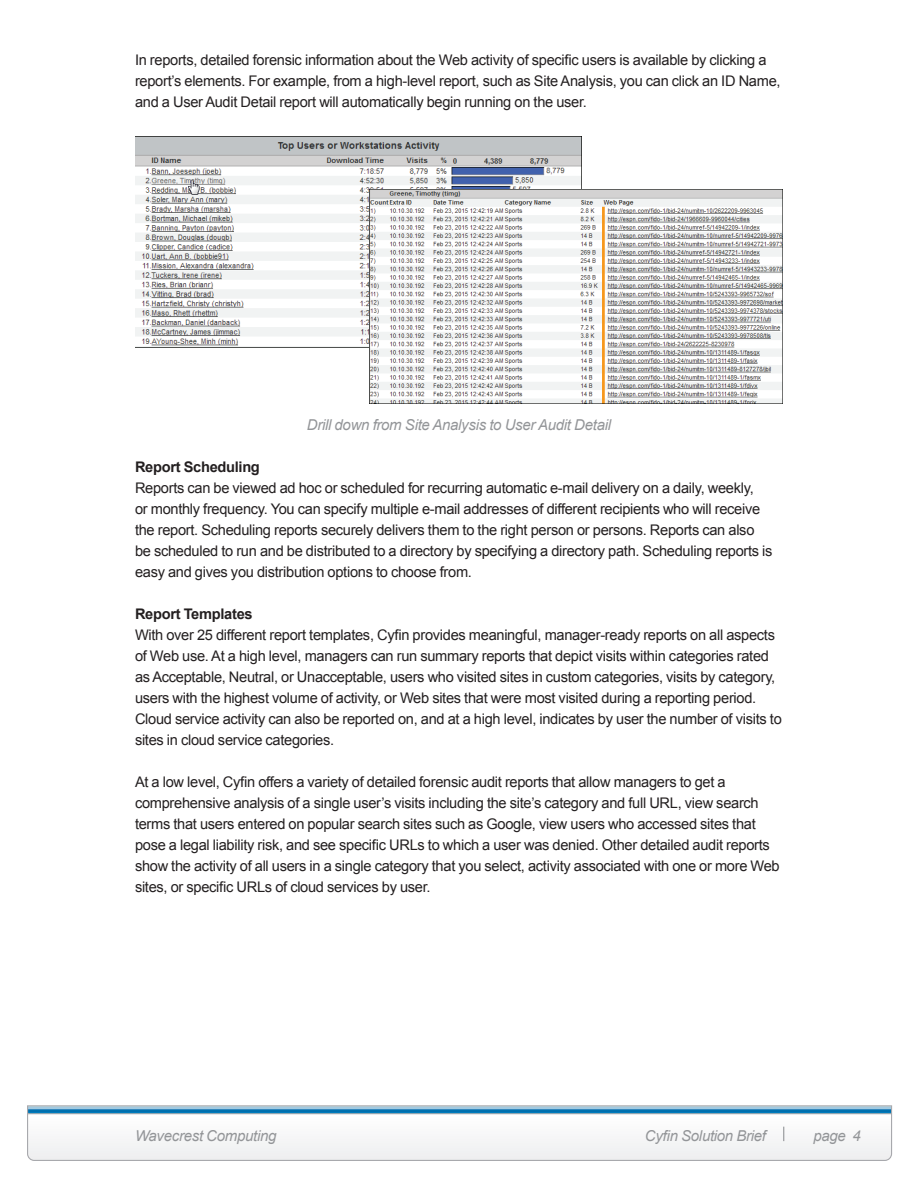
<style>
.page{position:relative;width:918px;height:1188px;background:#fff}
.page>*{position:absolute;margin:0;border:0;box-sizing:border-box;transform-origin:0 0}
.t1{font:italic 15px "Arial";letter-spacing:-.02em;color:#939598}
.t2{font:14.7px/21px "Arial";letter-spacing:-.02em;color:#231f20}
.t3{font:700 14.7px "Arial";letter-spacing:-.02em;color:#231f20}
</style>
<div class="page">
<svg style="left:27px;top:1105px;width:865px;height:56px;background:#81afc9"></svg>
<div style="left:28px;top:1116px;width:864px;height:44px;background:#f6f6f7"></div>
<img style="left:135px;top:136px;width:446px;height:211px">
<img style="left:370px;top:189px;width:413px;height:214px">
<p class="t2" style="left:135px;top:49px;width:647px">In reports, detailed forensic information about the Web activity of specific users is available by clicking a report’s elements. For example, from a high-level report, such as Site Analysis, you can click an ID Name, and a User Audit Detail report will automatically begin running on the user.</p>
<p class="t1" style="left:307px;top:415px;width:306px">Drill down from Site Analysis to User Audit Detail</p>
<p class="t3" style="left:135px;top:457px;width:126px">Report Scheduling</p>
<p class="t2" style="left:135px;top:477px;width:639px">Reports can be viewed ad hoc or scheduled for recurring automatic e-mail delivery on a daily, weekly,<br>or monthly frequency. You can specify multiple e-mail addresses of different recipients who will receive the report. Scheduling reports securely delivers them to the right person or persons. Reports can also be scheduled to run and be distributed to a directory by specifying a directory path. Scheduling reports is easy and gives you distribution options to choose from.</p>
<p class="t3" style="left:135px;top:604px;width:119px">Report Templates</p>
<p class="t2" style="left:135px;top:624px;width:648px">With over 25 different report templates, Cyfin provides meaningful, manager-ready reports on all aspects of Web use. At a high level, managers can run summary reports that depict visits within categories rated as Acceptable, Neutral, or Unacceptable, users who visited sites in custom categories, visits by category, users with the highest volume of activity, or Web sites that were most visited during a reporting period.<br>Cloud service activity can also be reported on, and at a high level, indicates by user the number of visits to sites in cloud service categories.</p>
<p class="t2" style="left:135px;top:771px;width:646px">At a low level, Cyfin offers a variety of detailed forensic audit reports that allow managers to get a comprehensive analysis of a single user’s visits including the site’s category and full URL, view search terms that users entered on popular search sites such as Google, view users who accessed sites that pose a legal liability risk, and see specific URLs to which a user was denied. Other detailed audit reports show the activity of all users in a single category that you select, activity associated with one or more Web sites, or specific URLs of cloud services by user.</p>
<p class="t1" style="left:135px;top:1126px;width:143px">Wavecrest Computing</p>
<p class="t1" style="left:645px;top:1126px;width:123px">Cyfin Solution Brief</p>
<p class="t1" style="left:813px;top:1126px;width:49px">page 4</p>
</div>
